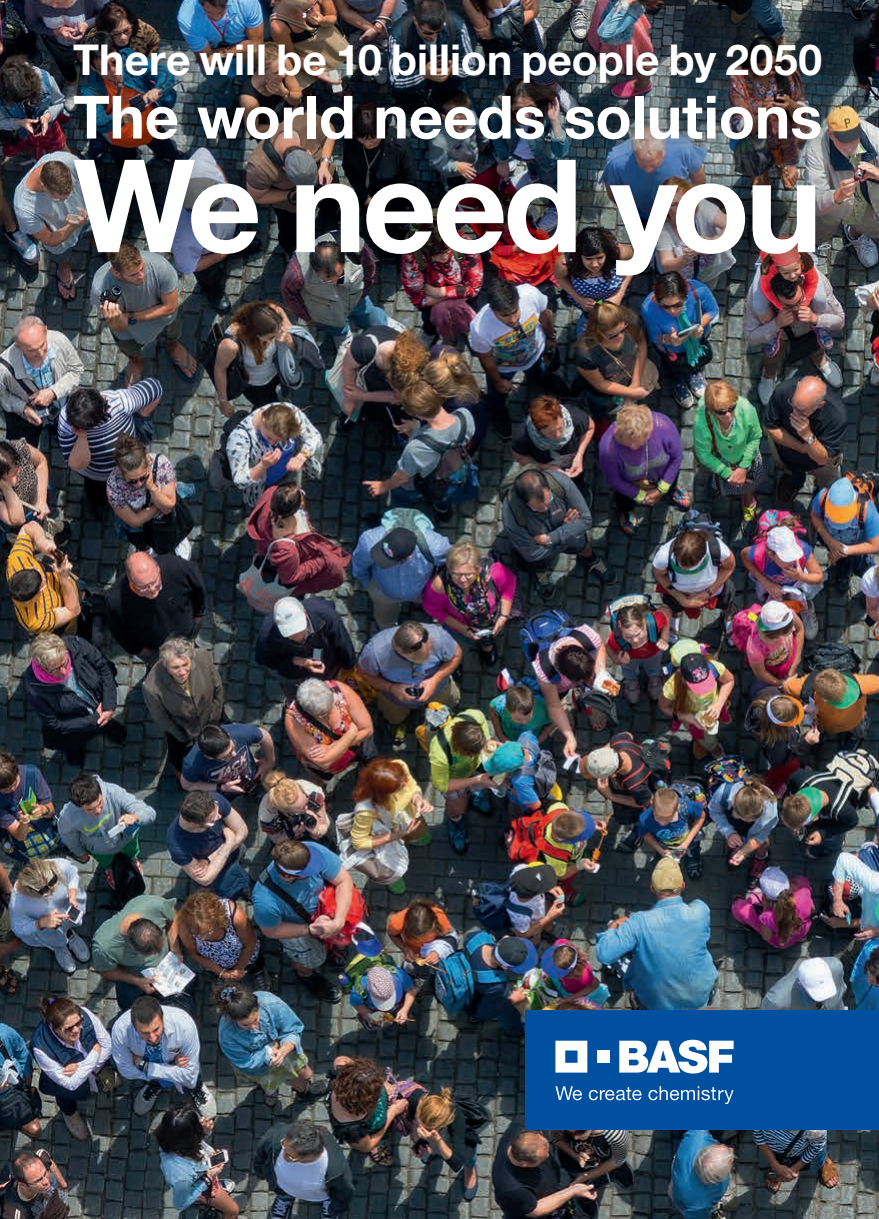
<style>
.page{position:relative;width:879px;height:1219px;background:#fff}
.page>*{position:absolute;margin:0;border:0;box-sizing:border-box;transform-origin:0 0}
.t1{font:700 129.2px "Helvetica Neue LT Pro";letter-spacing:-.03em;color:#fff}
.t2{font:700 59.6px "Helvetica Neue LT Pro";color:#fff}
.t3{font:700 42.6px "Helvetica Neue LT Pro";color:#fff}
</style>
<div class="page">
<img style="left:0;top:0;width:879px;height:1219px">
<img style="left:50px;top:13px;width:807px;height:293px">
<div style="left:526px;top:1011px;width:353px;height:119px;background:#01509f"></div>
<svg style="left:555px;top:1041px;width:32px;height:32px"></svg>
<div style="left:597px;top:1050px;width:12px;height:13px;background:#fff"></div>
<svg style="left:619px;top:1040px;width:114px;height:33px"></svg>
<svg style="left:555px;top:1086px;width:27px;height:14px"></svg>
<svg style="left:589px;top:1087px;width:52px;height:13px"></svg>
<svg style="left:648px;top:1086px;width:85px;height:18px"></svg>
<p class="t3" style="left:73px;top:33px;width:750px">There will be 10 billion people by 2050</p>
<p class="t2" style="left:73px;top:80px;width:750px">The world needs solutions</p>
<p class="t1" style="left:73px;top:126px;width:750px">We need you</p>
</div>
